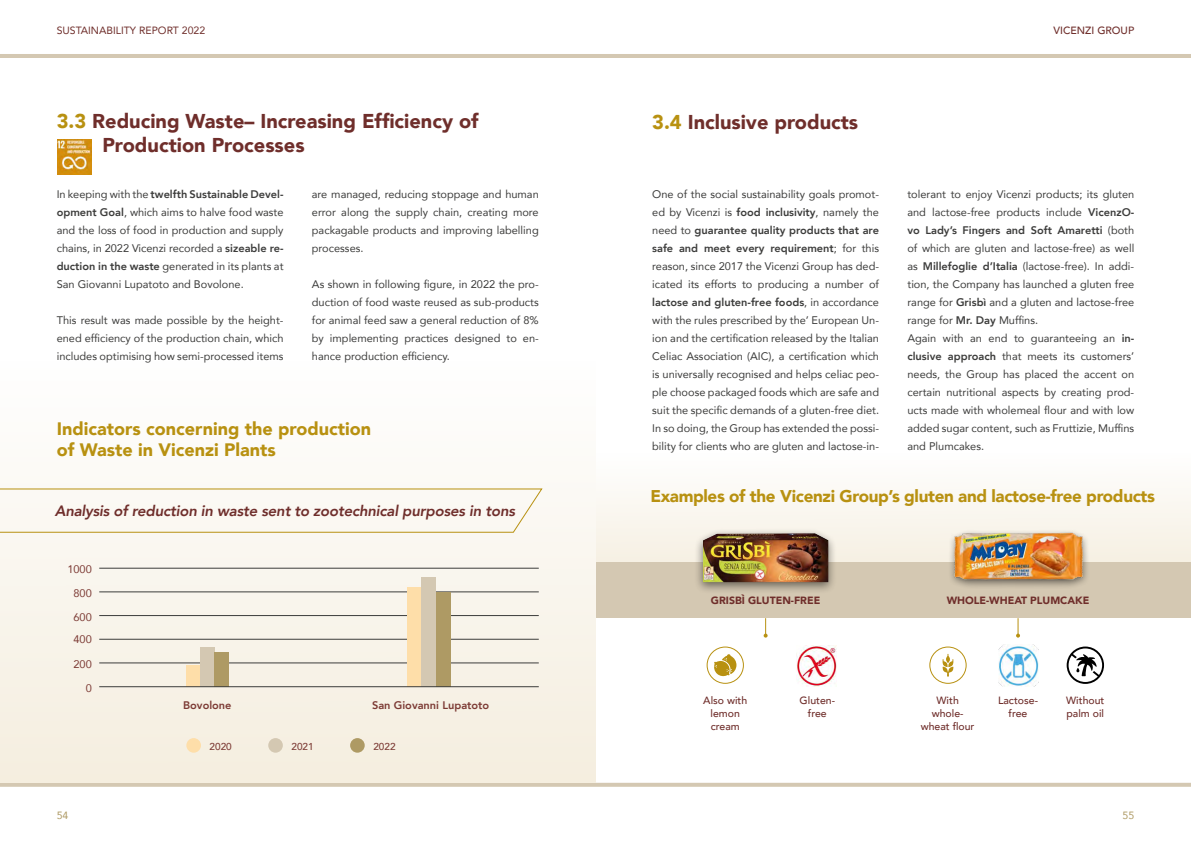
<style>
.page{position:relative;width:1191px;height:842px;background:#fff}
.page>*{position:absolute;margin:0;border:0;box-sizing:border-box;transform-origin:0 0}
.t1{font:900 20px/24px "Avenir";color:#6f2e2b}
.t2{font:900 18px/21.6px "Avenir";color:#b89111}
.t3{font:900 17px "Avenir";letter-spacing:-.02em;color:#b89111}
.t4{font:italic 800 15px "Avenir";letter-spacing:-.015em;color:#6f2e2b}
.t5{font:11px/18px "Avenir";color:#3c3c3b;text-align:justify}
.t6{font:800 11px "Avenir";color:#7c3a34}
.t7{font:11px "Avenir";color:#7c3a34}
.t8{font:500 10.5px/12.6px "Avenir";color:#6f2e2b;text-align:center}
.t9{font:900 10.5px "Avenir";color:#6f2e2b}
.t10{font:10.5px "Avenir";color:#6f2e2b}
.t11{font:10.5px "Avenir";color:#ae9a64}
.t12{font:500 10px "Avenir";color:#7c3a34}
.s1{color:#b89111}
.s2{font-weight:800}
</style>
<div class="page">
<hr style="left:0;top:54px;width:1191px;height:4px;background:#d4c8b2">
<svg style="left:0;top:783px;width:1191px;height:4px;background:#d6cab5"></svg>
<svg style="left:596px;top:490px;width:595px;height:72px;fill:#f9f6ee"></svg>
<img style="left:58px;top:140px;width:34px;height:34px">
<div style="left:0;top:361px;width:595px;height:422px;background:linear-gradient(to bottom,#fefefd,#f3edde)"></div>
<hr style="left:99px;top:663px;width:440px;height:1px;background:#3c3c3b">
<hr style="left:99px;top:568px;width:440px;height:1px;background:#3c3c3b">
<hr style="left:99px;top:592px;width:440px;height:1px;background:#3c3c3b">
<hr style="left:99px;top:639px;width:440px;height:1px;background:#3c3c3b">
<hr style="left:99px;top:615px;width:440px;height:1px;background:#3c3c3b">
<svg style="left:0;top:488px;width:543px;height:45px"></svg>
<div style="left:186px;top:665px;width:14px;height:22px;background:#fedea9"></div>
<div style="left:408px;top:588px;width:14px;height:99px;background:#fedea9"></div>
<div style="left:200px;top:647px;width:14px;height:40px;background:#d4c8b2"></div>
<div style="left:422px;top:577px;width:14px;height:110px;background:#d4c8b2"></div>
<div style="left:214px;top:653px;width:15px;height:34px;background:#ae9a64"></div>
<div style="left:436px;top:592px;width:14px;height:95px;background:#ae9a64"></div>
<div style="left:186px;top:738px;width:15px;height:15px;background:#fedea9;border-radius:50%"></div>
<div style="left:268px;top:738px;width:15px;height:15px;background:#d4c8b2;border-radius:50%"></div>
<div style="left:350px;top:738px;width:15px;height:15px;background:#ae9a64;border-radius:50%"></div>
<hr style="left:99px;top:686px;width:440px;height:1px;background:#3c3c3b">
<div style="left:596px;top:562px;width:595px;height:56px;background:#d4c8b2"></div>
<svg style="left:1016px;top:618px;width:4px;height:20px"></svg>
<svg style="left:763px;top:618px;width:4px;height:20px"></svg>
<img style="left:796px;top:645px;width:40px;height:42px">
<img style="left:998px;top:644px;width:40px;height:42px">
<div style="left:694px;top:528px;width:143px;height:66px;background:#000;opacity:.5"></div>
<img style="left:703px;top:533px;width:125px;height:49px">
<div style="left:947px;top:529px;width:142px;height:60px;background:#000;opacity:.5"></div>
<img style="left:951px;top:530px;width:135px;height:54px">
<svg style="left:1066px;top:646px;width:38px;height:38px"></svg>
<div style="left:706px;top:646px;width:38px;height:38px;border:1px solid #b89111;border-radius:50%"></div>
<svg style="left:714px;top:654px;width:22px;height:23px"></svg>
<div style="left:929px;top:646px;width:37px;height:38px;border:1px solid #b89111;border-radius:50%"></div>
<svg style="left:942px;top:654px;width:11px;height:22px"></svg>
<p class="t10" style="left:57px;top:22px;width:150px">SUSTAINABILITY REPORT 2022</p>
<h1 class="t1" style="left:102px;top:109px;width:378px;text-indent:-46px"><span class="s1">3.3</span> Reducing Waste– Increasing Efficiency of<br>Production Processes</h1>
<p class="t5" style="left:57px;top:185px;width:228px">In keeping with the <span class="s2">twelfth Sustainable Devel&shy;opment Goal</span>, which aims to halve food waste and the loss of food in production and supply chains, in 2022 Vicenzi recorded a <span class="s2">sizeable re&shy;duction in the waste</span> generated in its plants at San Giovanni Lupatoto and Bovolone.</p>
<p class="t5" style="left:57px;top:311px;width:228px">This result was made possible by the height&shy;ened efficiency of the production chain, which includes optimising how semi-processed items</p>
<p class="t5" style="left:312px;top:185px;width:228px">are managed, reducing stoppage and human error along the supply chain, creating more packagable products and improving labelling processes.</p>
<p class="t5" style="left:312px;top:275px;width:228px">As shown in following figure, in 2022 the pro&shy;duction of food waste reused as sub-products for animal feed saw a general reduction of 8% by implementing practices designed to en&shy;hance production efficiency.</p>
<h2 class="t2" style="left:57px;top:417px;width:316px">Indicators concerning the production of Waste in Vicenzi Plants</h2>
<h3 class="t4" style="left:55px;top:502px;width:462px">Analysis of reduction in waste sent to zootechnical purposes in tons</h3>
<p class="t7" style="left:67px;top:561px;width:26px">1000</p>
<p class="t7" style="left:73px;top:608px;width:20px">600</p>
<p class="t7" style="left:73px;top:585px;width:20px">800</p>
<p class="t7" style="left:73px;top:630px;width:20px">400</p>
<p class="t7" style="left:73px;top:655px;width:20px">200</p>
<p class="t7" style="left:86px;top:680px;width:8px">0</p>
<p class="t6" style="left:183px;top:697px;width:50px">Bovolone</p>
<p class="t6" style="left:372px;top:697px;width:119px">San Giovanni Lupatoto</p>
<p class="t12" style="left:210px;top:738px;width:24px">2020</p>
<p class="t12" style="left:291px;top:738px;width:24px">2021</p>
<p class="t12" style="left:373px;top:738px;width:24px">2022</p>
<h1 class="t1" style="left:652px;top:109px;width:207px"><span class="s1">3.4</span> Inclusive products</h1>
<p class="t8" style="left:1053px;top:24px;width:82px">VICENZI GROUP</p>
<p class="t5" style="left:652px;top:185px;width:228px">One of the social sustainability goals promot&shy;ed by Vicenzi is <span class="s2">food inclusivity</span>, namely the need to <span class="s2">guarantee quality products that are safe and meet every requirement</span>; for this reason, since 2017 the Vicenzi Group has ded&shy;icated its efforts to producing a number of <span class="s2">lactose and gluten-free foods</span>, in accordance with the rules prescribed by the’ European Un&shy;ion and the certification released by the Italian Celiac Association (AIC), a certification which is universally recognised and helps celiac peo&shy;ple choose packaged foods which are safe and suit the specific demands of a gluten-free diet.<br>In so doing, the Group has extended the possi&shy;bility for clients who are gluten and lactose-in-</p>
<p class="t5" style="left:907px;top:185px;width:228px;text-align:left">tolerant to enjoy Vicenzi products; its gluten and lactose-free products include <span class="s2">VicenzO&shy;vo Lady’s Fingers and Soft Amaretti</span> (both of which are gluten and lactose-free) as well as <span class="s2">Millefoglie d’Italia</span> (lactose-free). In addi&shy;tion, the Company has launched a gluten free range for <span class="s2">Grisbì</span> and a gluten and lactose-free range for <span class="s2">Mr. Day</span> Muffins.<br>Again with an end to guaranteeing an <span class="s2">in&shy;clusive approach</span> that meets its customers’ needs, the Group has placed the accent on certain nutritional aspects by creating prod&shy;ucts made with wholemeal flour and with low added sugar content, such as Fruttizie, Muffins and Plumcakes.</p>
<h3 class="t3" style="left:650px;top:482px;width:506px">Examples of the Vicenzi Group’s gluten and lactose-free products</h3>
<p class="t9" style="left:711px;top:591px;width:111px">GRISBÌ GLUTEN-FREE</p>
<p class="t9" style="left:946px;top:591px;width:144px">WHOLE-WHEAT PLUMCAKE</p>
<p class="t8" style="left:703px;top:694px;width:45px">Also with lemon cream</p>
<p class="t8" style="left:799px;top:694px;width:37px">Gluten&shy;free</p>
<p class="t8" style="left:998px;top:694px;width:41px">Lactose&shy;free</p>
<p class="t8" style="left:1066px;top:694px;width:40px;text-align:left">Without palm oil</p>
<p class="t8" style="left:920px;top:694px;width:55px">With whole&shy;wheat flour</p>
<p class="t11" style="left:57px;top:807px;width:13px">54</p>
<p class="t11" style="left:1122px;top:807px;width:13px">55</p>
</div>
